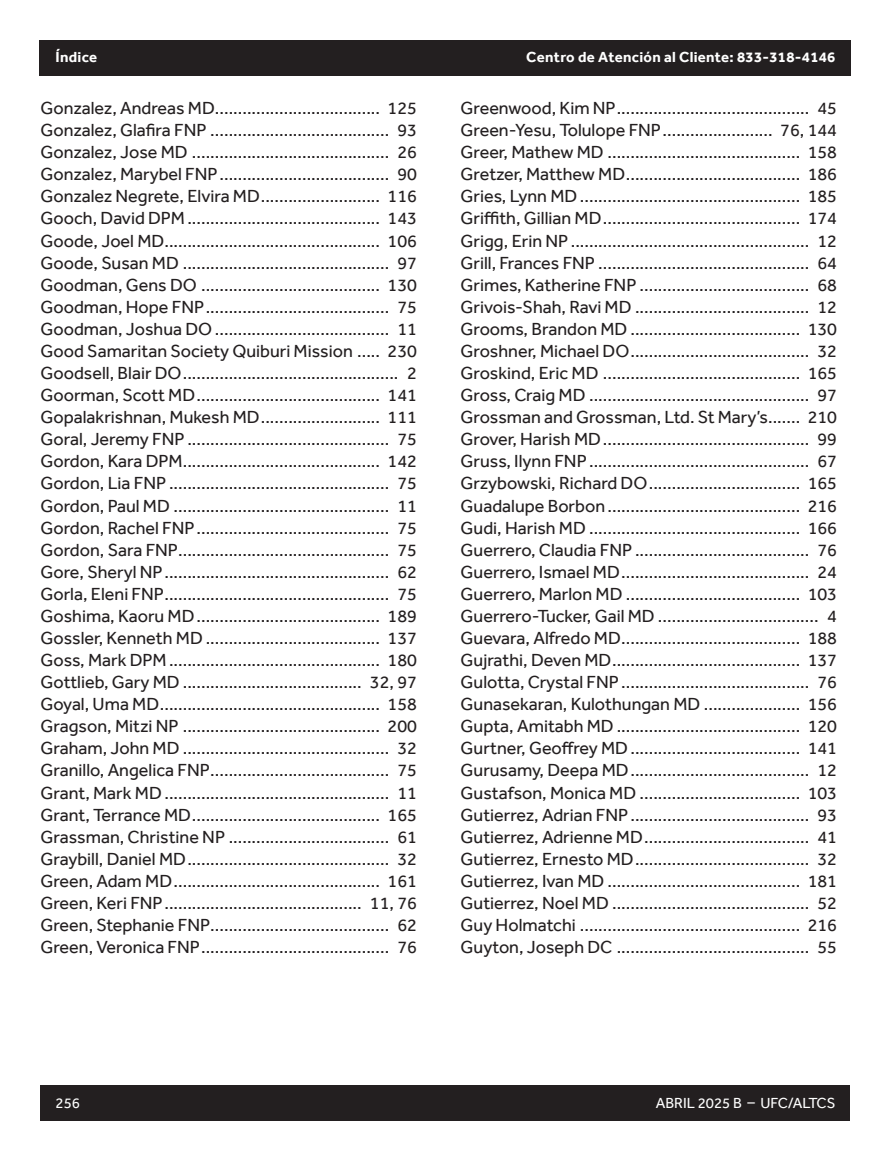
<style>
.page{position:relative;width:891px;height:1161px;background:#fff}
.page>*{position:absolute;margin:0;border:0;box-sizing:border-box;transform-origin:0 0}
.t1{font:18px "Effra";color:#231f20}
.t2{font:700 15px "Effra";letter-spacing:.02em;color:#fff}
.t3{font:15px "Effra";color:#fff}
</style>
<div class="page">
<div style="left:39px;top:40px;width:812px;height:36px;background:#231f20"></div>
<div style="left:40px;top:1085px;width:810px;height:35px;background:#231f20"></div>
<p class="t2" style="left:56px;top:48px;width:43px">Índice</p>
<p class="t2" style="left:526px;top:48px;width:311px">Centro de Atención al Cliente: 833-318-4146</p>
<p class="t1" style="left:40px;top:97px;width:378px">Gonzalez, Andreas MD.................................... 125</p>
<p class="t1" style="left:40px;top:119px;width:378px">Gonzalez, Glafira FNP ....................................... 93</p>
<p class="t1" style="left:40px;top:141px;width:378px">Gonzalez, Jose MD ........................................... 26</p>
<p class="t1" style="left:40px;top:164px;width:378px">Gonzalez, Marybel FNP..................................... 90</p>
<p class="t1" style="left:40px;top:186px;width:378px">Gonzalez Negrete, Elvira MD.......................... 116</p>
<p class="t1" style="left:40px;top:208px;width:378px">Gooch, David DPM.......................................... 143</p>
<p class="t1" style="left:40px;top:230px;width:378px">Goode, Joel MD............................................... 106</p>
<p class="t1" style="left:40px;top:252px;width:378px">Goode, Susan MD ............................................. 97</p>
<p class="t1" style="left:40px;top:274px;width:378px">Goodman, Gens DO ....................................... 130</p>
<p class="t1" style="left:40px;top:296px;width:378px">Goodman, Hope FNP........................................ 75</p>
<p class="t1" style="left:40px;top:318px;width:378px">Goodman, Joshua DO...................................... 11</p>
<p class="t1" style="left:40px;top:340px;width:378px">Good Samaritan Society Quiburi Mission ..... 230</p>
<p class="t1" style="left:40px;top:362px;width:378px">Goodsell, Blair DO............................................... 2</p>
<p class="t1" style="left:40px;top:384px;width:378px">Goorman, Scott MD........................................ 141</p>
<p class="t1" style="left:40px;top:406px;width:378px">Gopalakrishnan, Mukesh MD.......................... 111</p>
<p class="t1" style="left:40px;top:429px;width:378px">Goral, Jeremy FNP ............................................ 75</p>
<p class="t1" style="left:40px;top:451px;width:378px">Gordon, Kara DPM........................................... 142</p>
<p class="t1" style="left:40px;top:473px;width:378px">Gordon, Lia FNP ................................................ 75</p>
<p class="t1" style="left:40px;top:495px;width:378px">Gordon, Paul MD ............................................... 11</p>
<p class="t1" style="left:40px;top:517px;width:378px">Gordon, Rachel FNP.......................................... 75</p>
<p class="t1" style="left:40px;top:539px;width:378px">Gordon, Sara FNP.............................................. 75</p>
<p class="t1" style="left:40px;top:561px;width:378px">Gore, Sheryl NP................................................. 62</p>
<p class="t1" style="left:40px;top:583px;width:378px">Gorla, Eleni FNP................................................. 75</p>
<p class="t1" style="left:40px;top:605px;width:378px">Goshima, Kaoru MD........................................ 189</p>
<p class="t1" style="left:40px;top:627px;width:378px">Gossler, Kenneth MD ...................................... 137</p>
<p class="t1" style="left:40px;top:649px;width:378px">Goss, Mark DPM.............................................. 180</p>
<p class="t1" style="left:40px;top:671px;width:378px">Gottlieb, Gary MD ....................................... 32, 97</p>
<p class="t1" style="left:40px;top:693px;width:378px">Goyal, Uma MD................................................ 158</p>
<p class="t1" style="left:40px;top:716px;width:378px">Gragson, Mitzi NP ........................................... 200</p>
<p class="t1" style="left:40px;top:738px;width:378px">Graham, John MD ............................................. 32</p>
<p class="t1" style="left:40px;top:760px;width:378px">Granillo, Angelica FNP....................................... 75</p>
<p class="t1" style="left:40px;top:782px;width:378px">Grant, Mark MD ................................................. 11</p>
<p class="t1" style="left:40px;top:804px;width:378px">Grant, Terrance MD......................................... 165</p>
<p class="t1" style="left:40px;top:826px;width:378px">Grassman, Christine NP ................................... 61</p>
<p class="t1" style="left:40px;top:848px;width:378px">Graybill, Daniel MD............................................ 32</p>
<p class="t1" style="left:40px;top:870px;width:378px">Green, Adam MD............................................. 161</p>
<p class="t1" style="left:40px;top:892px;width:378px">Green, Keri FNP........................................... 11, 76</p>
<p class="t1" style="left:40px;top:914px;width:378px">Green, Stephanie FNP....................................... 62</p>
<p class="t1" style="left:40px;top:936px;width:378px">Green, Veronica FNP......................................... 76</p>
<p class="t1" style="left:461px;top:97px;width:378px">Greenwood, Kim NP.......................................... 45</p>
<p class="t1" style="left:461px;top:119px;width:378px">Green-Yesu, Tolulope FNP........................ 76, 144</p>
<p class="t1" style="left:461px;top:141px;width:378px">Greer, Mathew MD .......................................... 158</p>
<p class="t1" style="left:461px;top:164px;width:378px">Gretzer, Matthew MD...................................... 186</p>
<p class="t1" style="left:461px;top:186px;width:378px">Gries, Lynn MD ................................................ 185</p>
<p class="t1" style="left:461px;top:208px;width:378px">Griffith, Gillian MD........................................... 174</p>
<p class="t1" style="left:461px;top:230px;width:378px">Grigg, Erin NP.................................................... 12</p>
<p class="t1" style="left:461px;top:252px;width:378px">Grill, Frances FNP .............................................. 64</p>
<p class="t1" style="left:461px;top:274px;width:378px">Grimes, Katherine FNP ..................................... 68</p>
<p class="t1" style="left:461px;top:296px;width:378px">Grivois-Shah, Ravi MD ...................................... 12</p>
<p class="t1" style="left:461px;top:318px;width:378px">Grooms, Brandon MD ..................................... 130</p>
<p class="t1" style="left:461px;top:340px;width:378px">Groshner, Michael DO....................................... 32</p>
<p class="t1" style="left:461px;top:362px;width:378px">Groskind, Eric MD ........................................... 165</p>
<p class="t1" style="left:461px;top:384px;width:378px">Gross, Craig MD ................................................ 97</p>
<p class="t1" style="left:461px;top:406px;width:378px">Grossman and Grossman, Ltd. St Mary’s....... 210</p>
<p class="t1" style="left:461px;top:429px;width:378px">Grover, Harish MD............................................. 99</p>
<p class="t1" style="left:461px;top:451px;width:378px">Gruss, Ilynn FNP................................................ 67</p>
<p class="t1" style="left:461px;top:473px;width:378px">Grzybowski, Richard DO................................. 165</p>
<p class="t1" style="left:461px;top:495px;width:378px">Guadalupe Borbon.......................................... 216</p>
<p class="t1" style="left:461px;top:517px;width:378px">Gudi, Harish MD .............................................. 166</p>
<p class="t1" style="left:461px;top:539px;width:378px">Guerrero, Claudia FNP ...................................... 76</p>
<p class="t1" style="left:461px;top:561px;width:378px">Guerrero, Ismael MD......................................... 24</p>
<p class="t1" style="left:461px;top:583px;width:378px">Guerrero, Marlon MD ...................................... 103</p>
<p class="t1" style="left:461px;top:605px;width:378px">Guerrero-Tucker, Gail MD ................................... 4</p>
<p class="t1" style="left:461px;top:627px;width:378px">Guevara, Alfredo MD....................................... 188</p>
<p class="t1" style="left:461px;top:649px;width:378px">Gujrathi, Deven MD......................................... 137</p>
<p class="t1" style="left:461px;top:671px;width:378px">Gulotta, Crystal FNP......................................... 76</p>
<p class="t1" style="left:461px;top:693px;width:378px">Gunasekaran, Kulothungan MD ..................... 156</p>
<p class="t1" style="left:461px;top:716px;width:378px">Gupta, Amitabh MD ........................................ 120</p>
<p class="t1" style="left:461px;top:738px;width:378px">Gurtner, Geoffrey MD..................................... 141</p>
<p class="t1" style="left:461px;top:760px;width:378px">Gurusamy, Deepa MD....................................... 12</p>
<p class="t1" style="left:461px;top:782px;width:378px">Gustafson, Monica MD ................................... 103</p>
<p class="t1" style="left:461px;top:804px;width:378px">Gutierrez, Adrian FNP....................................... 93</p>
<p class="t1" style="left:461px;top:826px;width:378px">Gutierrez, Adrienne MD.................................... 41</p>
<p class="t1" style="left:461px;top:848px;width:378px">Gutierrez, Ernesto MD...................................... 32</p>
<p class="t1" style="left:461px;top:870px;width:378px">Gutierrez, Ivan MD .......................................... 181</p>
<p class="t1" style="left:461px;top:892px;width:378px">Gutierrez, Noel MD ........................................... 52</p>
<p class="t1" style="left:461px;top:914px;width:378px">Guy Holmatchi ................................................ 216</p>
<p class="t1" style="left:461px;top:936px;width:378px">Guyton, Joseph DC .......................................... 55</p>
<p class="t3" style="left:56px;top:1094px;width:26px">256</p>
<p class="t3" style="left:656px;top:1094px;width:181px">ABRIL 2025 B – UFC/ALTCS</p>
</div>
